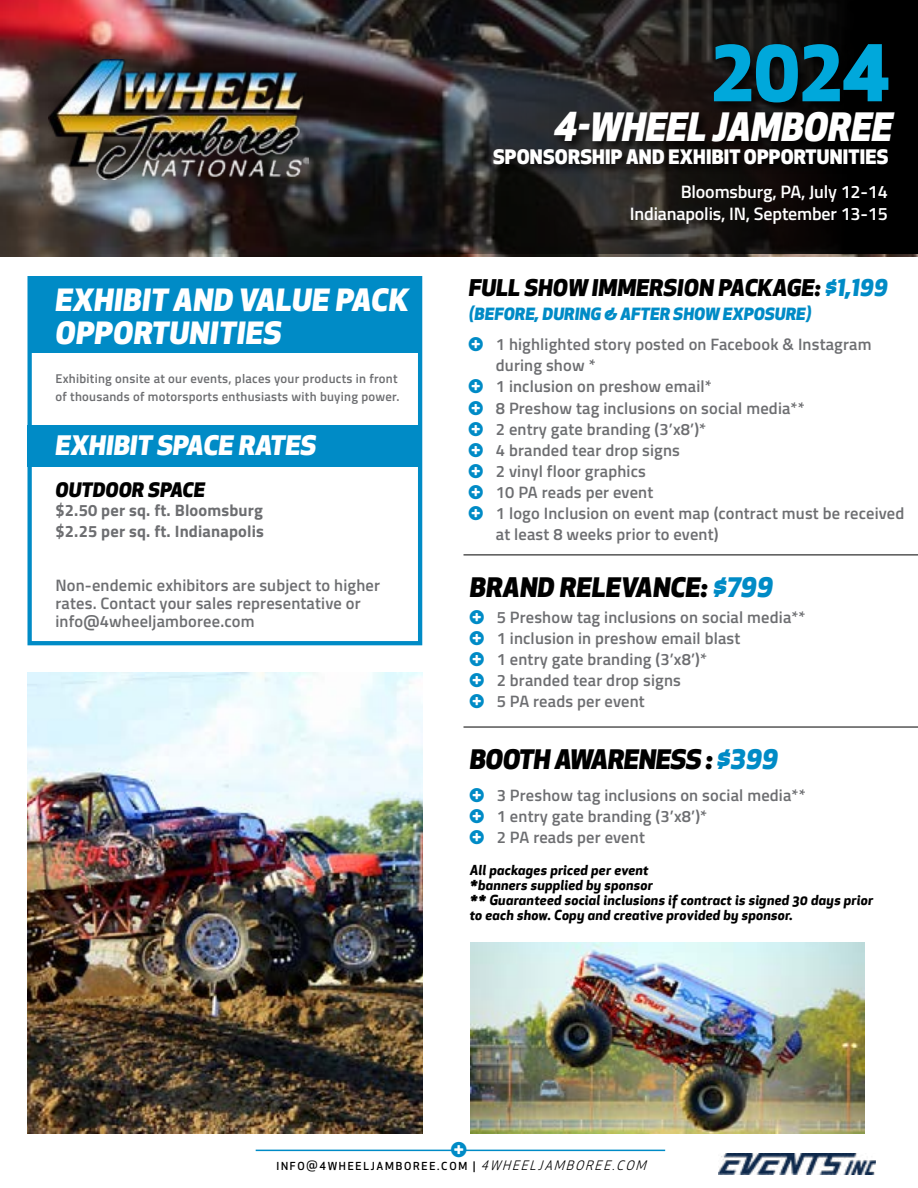
<style>
.page{position:relative;width:918px;height:1188px;background:#fff}
.page>*{position:absolute;margin:0;border:0;box-sizing:border-box;transform-origin:0 0}
.t1{font:800 74.55px "Apex New";color:#00a8db}
.t2{font:italic 800 38.1px "Apex New";color:#fff;scale:.94 1}
.t3{font:italic 800 30px/33px "Apex New";letter-spacing:.02em;color:#fff}
.t4{font:italic 800 26.25px "Apex New";letter-spacing:.01em;color:#000}
.t5{font:italic 800 26.25px "Apex New";letter-spacing:-.01em;color:#000}
.t6{font:italic 800 26.25px "Apex New";letter-spacing:.01em;color:#fff}
.t7{font:italic 800 22.5px "Apex New";letter-spacing:.01em;color:#000}
.t8{font:800 19.5px "Apex New";letter-spacing:.01em;color:#fff}
.t9{font:italic 800 19.5px "Apex New";letter-spacing:.01em;color:#000}
.t10{font:600 18px/22.5px "Titillium Web";letter-spacing:-.01em;color:#fff;text-align:right}
.t11{font:600 16.5px/21px "Titillium Web";letter-spacing:.01em;color:#6d6e71}
.t12{font:700 16.5px/21px "Titillium Web";letter-spacing:.01em;color:#6d6e71}
.t13{font:italic 800 16.5px "Apex New";letter-spacing:.01em;color:#008bc6}
.t14{font:italic 700 13.5px/15px "Apex New";letter-spacing:.02em;color:#000}
.t15{font:600 12.75px/18px "Titillium Web";letter-spacing:.02em;color:#6d6e71}
.t16{font:500 10.8px "Apex New";letter-spacing:.16em;color:#000}
.s1{color:#008bc6}
.s2{font-weight:400;font-style:italic;font-size:12.75px}
</style>
<div class="page">
<svg style="left:27px;top:276px;width:396px;height:370px"></svg>
<div style="left:30px;top:276px;width:391px;height:77px;background:#008bc6"></div>
<div style="left:27px;top:426px;width:391px;height:41px;background:#008bc6"></div>
<img style="left:0;top:0;width:918px;height:254px">
<img style="left:470px;top:942px;width:395px;height:192px">
<img style="left:27px;top:673px;width:395px;height:461px">
<hr style="left:464px;top:555px;width:454px;height:1px;background:#000">
<hr style="left:464px;top:727px;width:454px;height:1px;background:#000">
<div style="left:711px;top:44px;width:189px;height:70px;background:#000"></div>
<div style="left:553px;top:109px;width:354px;height:45px;background:#000;opacity:.75"></div>
<div style="left:493px;top:147px;width:406px;height:27px;background:#000;opacity:.75"></div>
<hr style="left:256px;top:1150px;width:196px;height:1px;background:#008bc6">
<hr style="left:465px;top:1150px;width:200px;height:1px;background:#008bc6">
<img style="left:719px;top:1153px;width:156px;height:22px">
<img style="left:49px;top:59px;width:260px;height:121px">
<h3 class="t3" style="left:56px;top:283px;width:355px">EXHIBIT AND VALUE PACK<br>OPPORTUNITIES</h3>
<p class="t15" style="left:56px;top:369px;width:346px">Exhibiting onsite at our events, places your products in front of thousands of motorsports enthusiasts with buying power.</p>
<h3 class="t6" style="left:56px;top:427px;width:262px">EXHIBIT SPACE RATES</h3>
<p class="t9" style="left:56px;top:476px;width:151px">OUTDOOR SPACE</p>
<p class="t12" style="left:56px;top:499px;width:210px">$2.50 per sq. ft. Bloomsburg $2.25 per sq. ft. Indianapolis</p>
<p class="t11" style="left:56px;top:576px;width:326px;line-height:18px">Non-endemic exhibitors are subject to higher rates. Contact your sales representative or info@4wheeljamboree.com</p>
<h1 class="t1" style="left:711px;top:22px;width:180px">2024</h1>
<h2 class="t2" style="left:553px;top:101px;width:371px">4-WHEEL JAMBOREE</h2>
<p class="t8" style="left:493px;top:143px;width:397px">SPONSORSHIP AND EXHIBIT OPPORTUNITIES</p>
<p class="t10" style="left:630px;top:179px;width:259px">Bloomsburg, PA, July 12-14<br>Indianapolis, IN, September 13-15</p>
<h3 class="t7" style="left:469px;top:272px;width:420px">FULL SHOW IMMERSION PACKAGE: <span class="s1">$1,199</span></h3>
<p class="t13" style="left:469px;top:303px;width:344px">(BEFORE, DURING &amp; AFTER SHOW EXPOSURE)</p>
<p class="t11" style="left:496px;top:333px;width:410px">1 highlighted story posted on Facebook &amp; Instagram during show *<br>1 inclusion on preshow email*<br>8 Preshow tag inclusions on social media**<br>2 entry gate branding (3’x8’)*<br>4 branded tear drop signs<br>2 vinyl floor graphics<br>10 PA reads per event<br>1 logo Inclusion on event map (contract must be received at least 8 weeks prior to event)</p>
<h3 class="t4" style="left:470px;top:569px;width:305px">BRAND RELEVANCE: <span class="s1">$799</span></h3>
<p class="t11" style="left:497px;top:606px;width:310px">5 Preshow tag inclusions on social media**<br>1 inclusion in preshow email blast<br>1 entry gate branding (3’x8’)*<br>2 branded tear drop signs<br>5 PA reads per event</p>
<h3 class="t5" style="left:470px;top:741px;width:310px">BOOTH AWARENESS : <span class="s1">$399</span></h3>
<p class="t11" style="left:497px;top:784px;width:310px">3 Preshow tag inclusions on social media**<br>1 entry gate branding (3’x8’)*<br>2 PA reads per event</p>
<p class="t14" style="left:470px;top:862px;width:405px">All packages priced per event<br>*banners supplied by sponsor<br>** Guaranteed social inclusions if contract is signed 30 days prior to each show. Copy and creative provided by sponsor.</p>
<p class="t16" style="left:276px;top:1159px;width:374px">INFO@4WHEELJAMBOREE.COM | <span class="s2">4WHEELJAMBOREE.COM</span></p>
</div>
